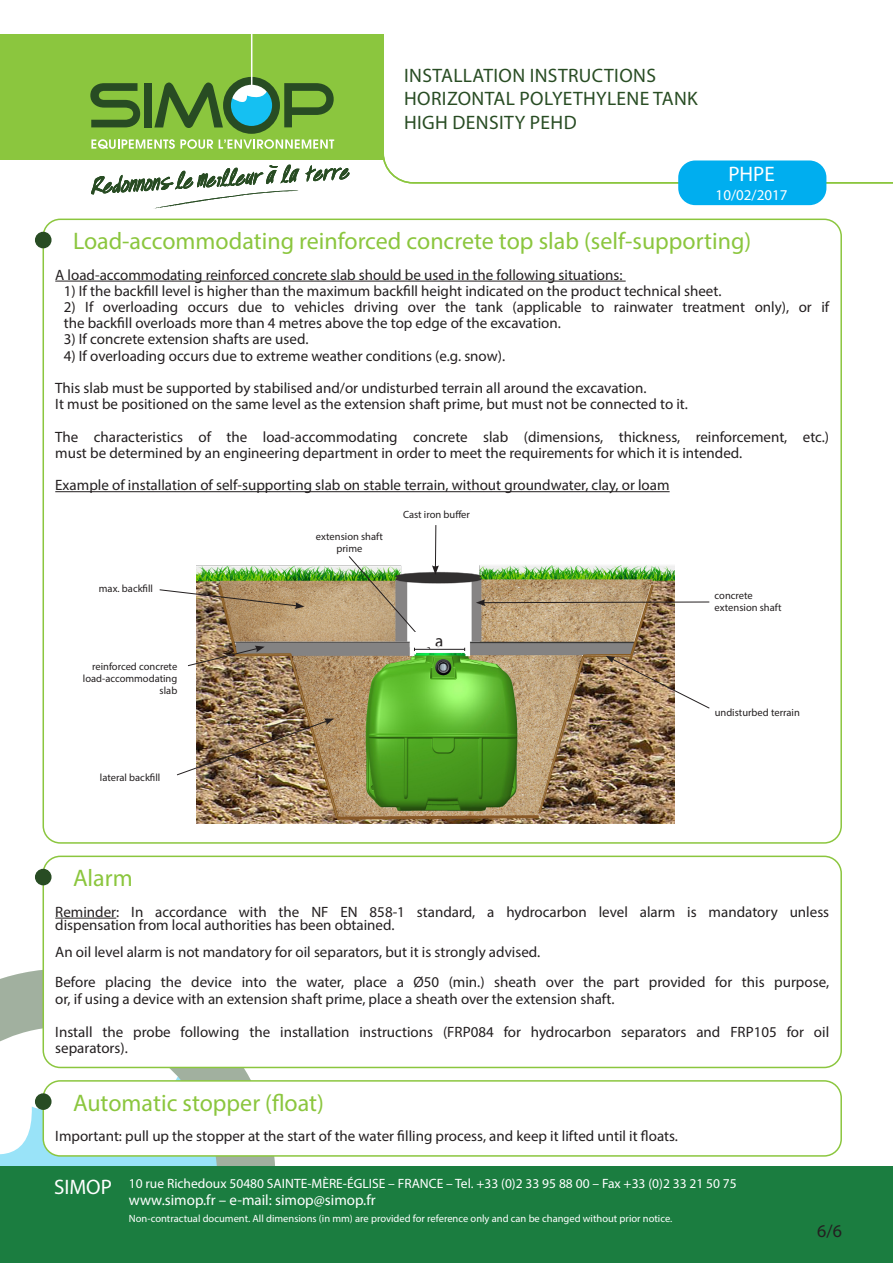
<style>
.page{position:relative;width:893px;height:1263px;background:#fff}
.page>*{position:absolute;margin:0;border:0;box-sizing:border-box;transform-origin:0 0}
.t1{font:24px "Myriad Pro";color:#8bc63e}
.t2{font:21px "Myriad Pro";color:#fff}
.t3{font:19.5px/23.4px "Myriad Pro";letter-spacing:.02em;color:#284c23}
.t4{font:18px "Myriad Pro";color:#231f20}
.t5{font:18px "Myriad Pro";color:#231f20;scale:.95 1}
.t6{font:15px/16.2px "Myriad Pro";color:#231f20}
.t7{font:15px "Myriad Pro";color:#fff}
.t8{font:13.5px "Myriad Pro";color:#fff}
.t9{font:10.5px/12px "Myriad Pro";color:#231f20;text-align:right}
.t10{font:10.5px "Myriad Pro";color:#fff}
</style>
<div class="page">
<svg style="left:383px;top:155px;width:510px;height:29px"></svg>
<div style="left:0;top:34px;width:384px;height:126px;background:#8bc63e"></div>
<hr style="left:251px;top:34px;width:1px;height:56px;background:#fff">
<svg style="left:90px;top:77px;width:244px;height:72px"></svg>
<svg style="left:305px;top:165px;width:44px;height:16px"></svg>
<svg style="left:91px;top:165px;width:208px;height:44px"></svg>
<svg style="left:0;top:969px;width:275px;height:197px"></svg>
<div style="left:0;top:1166px;width:893px;height:97px;background:#1b7d40"></div>
<div style="left:678px;top:160px;width:148px;height:45px;background:#00aeef;border-radius:17px"></div>
<div style="left:43px;top:856px;width:798px;height:211px;background:#fff;border-radius:17px"></div>
<div style="left:43px;top:855px;width:799px;height:213px;border:2px solid #8bc63e;border-radius:17px"></div>
<div style="left:43px;top:1081px;width:798px;height:75px;background:#fff;border-radius:17px"></div>
<div style="left:43px;top:1080px;width:799px;height:77px;border:2px solid #8bc63e;border-radius:17px"></div>
<div style="left:36px;top:232px;width:15px;height:16px;background:#284c23;border-radius:50%"></div>
<div style="left:35px;top:232px;width:17px;height:16px;border:2px solid #284c23;border-radius:50%"></div>
<div style="left:36px;top:869px;width:15px;height:16px;background:#284c23;border-radius:50%"></div>
<div style="left:35px;top:869px;width:17px;height:16px;border:2px solid #284c23;border-radius:50%"></div>
<div style="left:36px;top:1094px;width:15px;height:15px;background:#284c23;border-radius:50%"></div>
<div style="left:35px;top:1093px;width:17px;height:17px;border:2px solid #284c23;border-radius:50%"></div>
<img style="left:196px;top:542px;width:478px;height:282px">
<hr style="left:435px;top:525px;width:1px;height:43px;background:#231f20">
<svg style="left:476px;top:599px;width:234px;height:7px;background:#a79379"></svg>
<svg style="left:159px;top:589px;width:145px;height:20px"></svg>
<svg style="left:188px;top:646px;width:77px;height:21px;background:#9a846c"></svg>
<img style="left:177px;top:718px;width:157px;height:58px">
<img style="left:606px;top:656px;width:104px;height:53px">
<hr style="left:410px;top:643px;width:4px;height:13px;background:#fff">
<hr style="left:466px;top:636px;width:4px;height:20px;background:#fff">
<svg style="left:334px;top:814px;width:208px;height:7px"></svg>
<hr style="left:414px;top:649px;width:51px;height:1px;background:#231f20">
<svg style="left:464px;top:647px;width:5px;height:7px"></svg>
<svg style="left:348px;top:555px;width:91px;height:99px"></svg>
<hr style="left:55px;top:281px;width:571px;height:1px;background:#231f20">
<hr style="left:55px;top:491px;width:615px;height:1px;background:#231f20">
<hr style="left:55px;top:918px;width:61px;height:1px;background:#231f20">
<div style="left:410px;top:632px;width:58px;height:15px;background:#fff"></div>
<h3 class="t3" style="left:404px;top:63px;width:295px">INSTALLATION INSTRUCTIONS<br>HORIZONTAL POLYETHYLENE TANK<br>HIGH DENSITY PEHD</h3>
<h2 class="t2" style="left:728px;top:161px;width:48px">PHPE</h2>
<p class="t7" style="left:716px;top:186px;width:73px">10/02/2017</p>
<p class="t1" style="left:73px;top:226px;width:680px">Load-accommodating reinforced concrete top slab (self-supporting)</p>
<p class="t6" style="left:55px;top:266px;width:569px">A load-accommodating reinforced concrete slab should be used in the following situations:</p>
<p class="t6" style="left:64px;top:282px;width:659px">1) If the backfill level is higher than the maximum backfill height indicated on the product technical sheet.</p>
<p class="t6" style="left:64px;top:299px;width:767px">2) If overloading occurs due to vehicles driving over the tank (applicable to rainwater treatment only), or if the backfill overloads more than 4 metres above the top edge of the excavation.</p>
<p class="t6" style="left:64px;top:331px;width:246px">3) If concrete extension shafts are used.</p>
<p class="t6" style="left:64px;top:347px;width:443px">4) If overloading occurs due to extreme weather conditions (e.g. snow).</p>
<p class="t6" style="left:55px;top:380px;width:593px">This slab must be supported by stabilised and/or undisturbed terrain all around the excavation.</p>
<p class="t6" style="left:55px;top:396px;width:634px">It must be positioned on the same level as the extension shaft prime, but must not be connected to it.</p>
<p class="t6" style="left:55px;top:428px;width:775px">The characteristics of the load-accommodating concrete slab (dimensions, thickness, reinforcement, etc.) must be determined by an engineering department in order to meet the requirements for which it is intended.</p>
<p class="t6" style="left:55px;top:477px;width:616px">Example of installation of self-supporting slab on stable terrain, without groundwater, clay, or loam</p>
<p class="t9" style="left:99px;top:582px;width:56px">max. backfill</p>
<p class="t9" style="left:83px;top:660px;width:96px">reinforced concrete load-accommodating slab</p>
<p class="t9" style="left:100px;top:771px;width:62px">lateral backfill</p>
<p class="t1" style="left:73px;top:863px;width:61px">Alarm</p>
<p class="t9" style="left:316px;top:530px;width:68px;text-align:center">extension shaft prime</p>
<p class="t9" style="left:403px;top:509px;width:68px">Cast iron buffer</p>
<p class="t5" style="left:435px;top:629px;width:10px">a</p>
<p class="t9" style="left:715px;top:590px;width:68px;text-align:left">concrete extension shaft</p>
<p class="t9" style="left:715px;top:707px;width:87px">undisturbed terrain</p>
<p class="t6" style="left:55px;top:904px;width:775px;line-height:13.5px">Reminder: In accordance with the NF EN 858-1 standard, a hydrocarbon level alarm is mandatory unless dispensation from local authorities has been obtained.</p>
<p class="t6" style="left:55px;top:944px;width:486px">An oil level alarm is not mandatory for oil separators, but it is strongly advised.</p>
<p class="t6" style="left:55px;top:973px;width:775px">Before placing the device into the water, place a Ø50 (min.) sheath over the part provided for this purpose, or, if using a device with an extension shaft prime, place a sheath over the extension shaft.</p>
<p class="t6" style="left:55px;top:1023px;width:775px">Install the probe following the installation instructions (FRP084 for hydrocarbon separators and FRP105 for oil separators).</p>
<p class="t1" style="left:73px;top:1088px;width:253px">Automatic stopper (float)</p>
<p class="t6" style="left:55px;top:1128px;width:624px">Important: pull up the stopper at the start of the water filling process, and keep it lifted until it floats.</p>
<h2 class="t2" style="left:54px;top:1174px;width:59px">SIMOP</h2>
<p class="t8" style="left:129px;top:1175px;width:609px">10 rue Richedoux 50480 SAINTE-MÈRE-ÉGLISE – FRANCE – Tel. +33 (0)2 33 95 88 00 – Fax +33 (0)2 33 21 50 75</p>
<p class="t7" style="left:129px;top:1190px;width:248px">www.simop.fr – e-mail: simop@simop.fr</p>
<p class="t10" style="left:129px;top:1212px;width:545px">Non-contractual document. All dimensions (in mm) are provided for reference only and can be changed without prior notice.</p>
<p class="t4" style="left:817px;top:1219px;width:26px">6/6</p>
</div>
